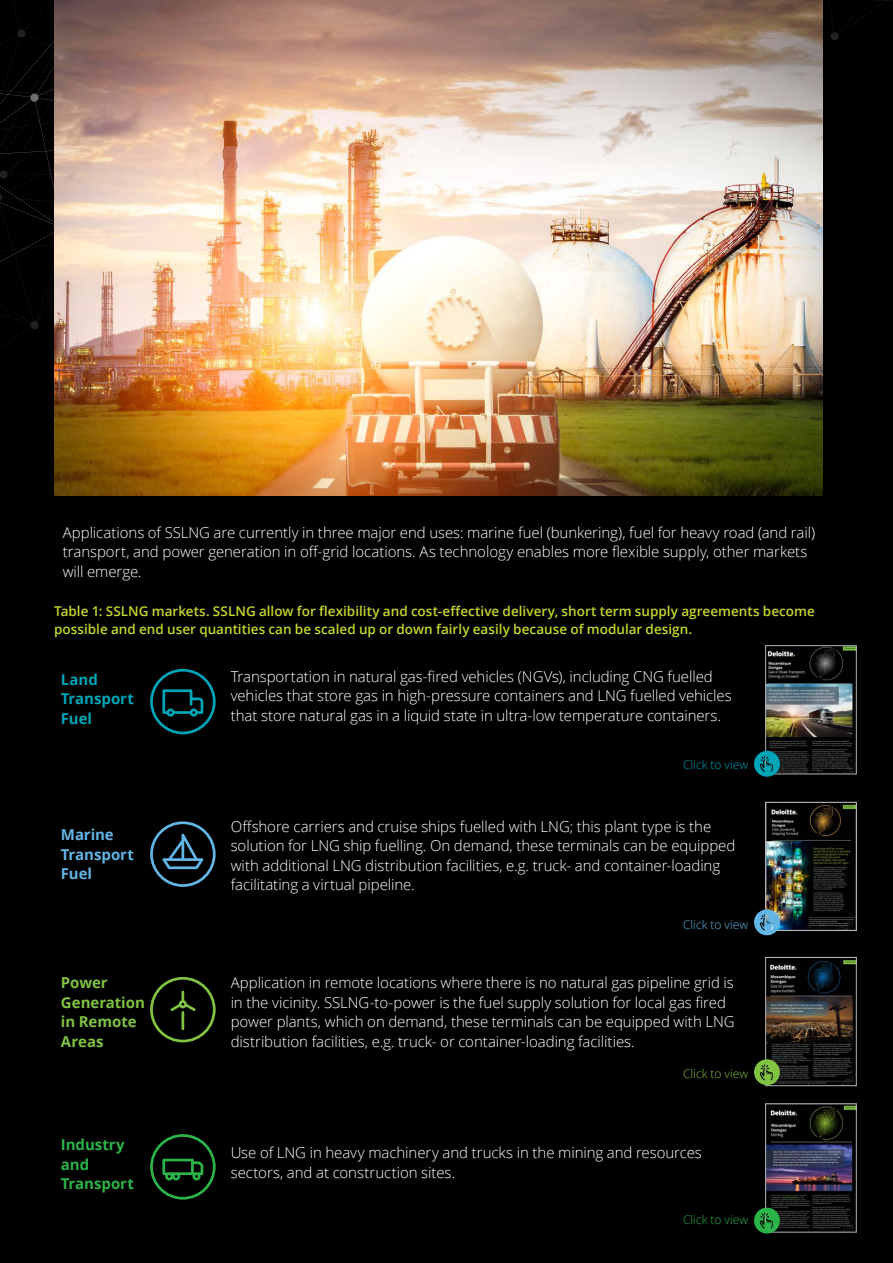
<style>
.page{position:relative;width:893px;height:1263px;background:#000}
.page>*{position:absolute;margin:0;border:0;box-sizing:border-box;transform-origin:0 0}
.t1{font:300 15px/19.5px "Open Sans";letter-spacing:-.005em;color:#fff}
.t2{font:700 15px/19.5px "Open Sans";letter-spacing:-.005em;color:#80c342}
.t3{font:700 15px/19.5px "Open Sans";color:#2cb34a}
.t4{font:700 15px/19.5px "Open Sans";letter-spacing:-.005em;color:#63b5e6}
.t5{font:700 15px/19.5px "Open Sans";letter-spacing:-.005em;color:#00a5b8}
.t6{font:600 13.5px/18px "Open Sans";color:#c4d82e}
.t7{font:300 12px "Open Sans";letter-spacing:.005em;color:#00a5b8}
.t8{font:300 12px "Open Sans";letter-spacing:.005em;color:#63b5e6}
.t9{font:300 12px "Open Sans";letter-spacing:.005em;color:#80c342}
.t10{font:300 12px "Open Sans";letter-spacing:.005em;color:#2cb34a}
</style>
<div class="page">
<svg style="left:0;top:0;width:888px;height:270px"></svg>
<img style="left:54px;top:0;width:769px;height:495px">
<svg style="left:150px;top:669px;width:66px;height:65px"></svg>
<svg style="left:150px;top:821px;width:66px;height:66px"></svg>
<svg style="left:150px;top:977px;width:66px;height:65px"></svg>
<svg style="left:150px;top:1134px;width:66px;height:65px"></svg>
<img style="left:767px;top:647px;width:87px;height:125px">
<div style="left:765px;top:645px;width:91px;height:129px;border:1px solid #b2b5b6"></div>
<svg style="left:754px;top:751px;width:26px;height:26px"></svg>
<img style="left:767px;top:804px;width:87px;height:125px">
<div style="left:765px;top:802px;width:91px;height:129px;border:1px solid #b2b5b6"></div>
<svg style="left:754px;top:909px;width:26px;height:26px"></svg>
<img style="left:767px;top:959px;width:87px;height:125px">
<div style="left:765px;top:957px;width:91px;height:129px;border:1px solid #b2b5b6"></div>
<svg style="left:754px;top:1059px;width:26px;height:26px"></svg>
<img style="left:767px;top:1106px;width:87px;height:124px">
<svg style="left:754px;top:1207px;width:26px;height:26px"></svg>
<p class="t1" style="left:63px;top:522px;width:754px">Applications of SSLNG are currently in three major end uses: marine fuel (bunkering), fuel for heavy road (and rail) transport, and power generation in off-grid locations. As technology enables more flexible supply, other markets will emerge.</p>
<p class="t6" style="left:54px;top:601px;width:762px">Table 1: SSLNG markets. SSLNG allow for flexibility and cost-effective delivery, short term supply agreements become possible and end user quantities can be scaled up or down fairly easily because of modular design.</p>
<p class="t5" style="left:61px;top:669px;width:74px">Land<br>Transport<br>Fuel</p>
<p class="t1" style="left:231px;top:666px;width:503px">Transportation in natural gas-fired vehicles (NGVs), including CNG fuelled vehicles that store gas in high-pressure containers and LNG fuelled vehicles that store natural gas in a liquid state in ultra-low temperature containers.</p>
<p class="t4" style="left:61px;top:824px;width:74px">Marine<br>Transport<br>Fuel</p>
<p class="t2" style="left:61px;top:972px;width:85px">Power<br>Generation in Remote<br>Areas</p>
<p class="t3" style="left:61px;top:1134px;width:74px">Industry and<br>Transport</p>
<p class="t7" style="left:683px;top:756px;width:67px">Click to view</p>
<p class="t1" style="left:231px;top:816px;width:506px">Offshore carriers and cruise ships fuelled with LNG; this plant type is the solution for LNG ship fuelling. On demand, these terminals can be equipped with additional LNG distribution facilities, e.g. truck- and container-loading facilitating a virtual pipeline.</p>
<p class="t8" style="left:683px;top:916px;width:67px">Click to view</p>
<p class="t1" style="left:231px;top:972px;width:506px">Application in remote locations where there is no natural gas pipeline grid is in the vicinity. SSLNG-to-power is the fuel supply solution for local gas fired power plants, which on demand, these terminals can be equipped with LNG distribution facilities, e.g. truck- or container-loading facilities.</p>
<p class="t9" style="left:683px;top:1066px;width:67px">Click to view</p>
<p class="t1" style="left:231px;top:1142px;width:473px">Use of LNG in heavy machinery and trucks in the mining and resources sectors, and at construction sites.</p>
<p class="t10" style="left:683px;top:1211px;width:67px">Click to view</p>
</div>
